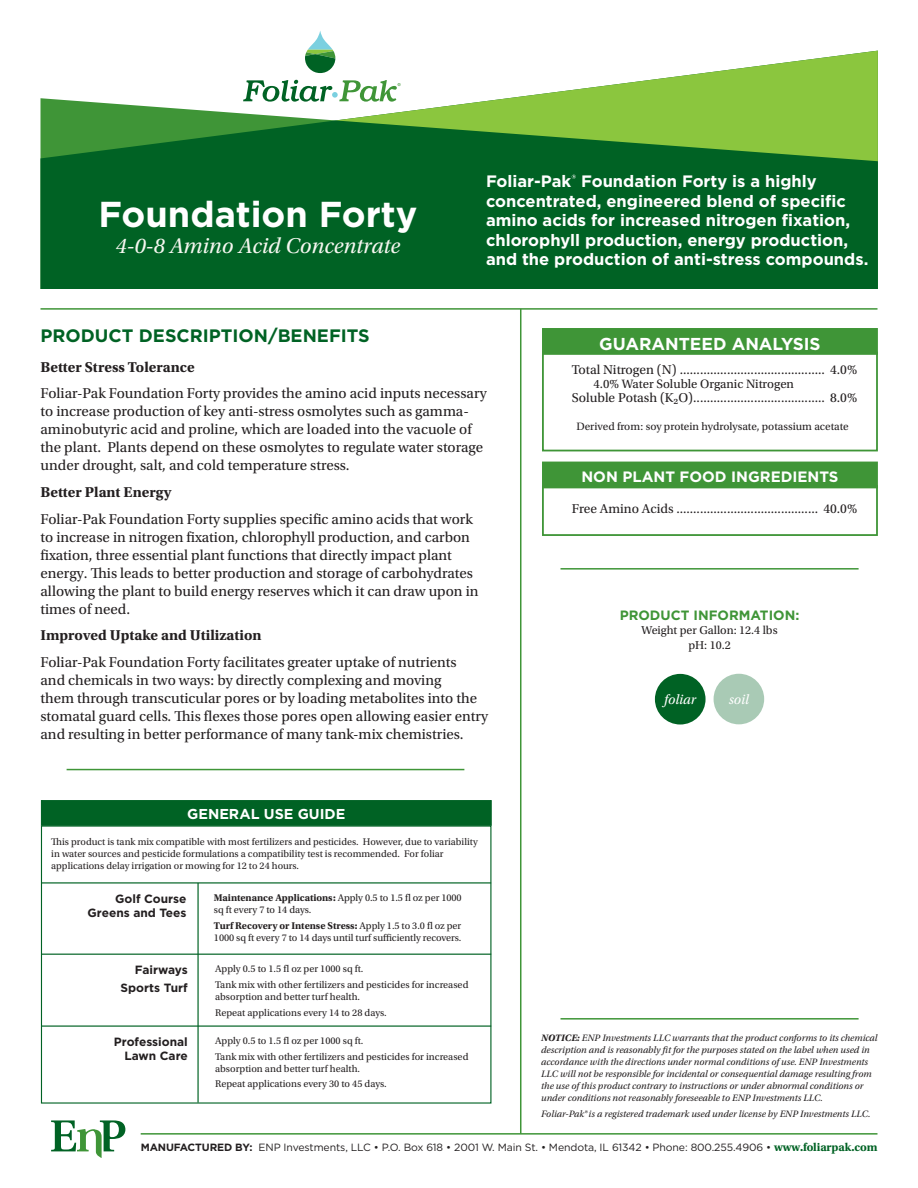
<style>
.page{position:relative;width:918px;height:1188px;background:#fff}
.page>*{position:absolute;margin:0;border:0;box-sizing:border-box;transform-origin:0 0}
.t1{font:700 36px "Gotham";color:#fff}
.t2{font:italic 22.5px "Utopia Std";color:#f6f7f0}
.t3{font:700 18px "Gotham";color:#006224}
.t4{font:700 17.25px "Gotham";color:#fff}
.t5{font:700 16.5px/19.5px "Gotham";color:#fff}
.t6{font:15px/18px "Utopia Std";color:#231f20}
.t7{font:700 15px "Utopia Std";color:#231f20}
.t8{font:700 15px "Gotham";color:#fff}
.t9{font:700 14.4px "Gotham";color:#fff}
.t10{font:italic 14.1px "Utopia Std";color:#fff}
.t11{font:13.5px "Utopia Std";color:#231f20}
.t12{font:700 13.5px "Gotham";color:#3f9537}
.t13{font:12.75px "Utopia Std";color:#231f20}
.t14{font:700 12px/14.2px "Gotham";color:#231f20;text-align:right}
.t15{font:12px "Utopia Std";color:#231f20}
.t16{font:700 12px "Gotham";letter-spacing:-.02em;color:#231f20}
.t17{font:11.25px "Utopia Std";color:#231f20}
.t18{font:10.5px "Gotham";letter-spacing:-.01em;color:#231f20}
.t19{font:10.2px/12.3px "Utopia Std";color:#231f20}
.t20{font:10.05px/12.1px "Utopia Std";color:#231f20}
.t21{font:italic 9.75px/12px "Utopia Std";color:#231f20}
.s1{font-weight:700}
.s2{font-family:"Utopia Std";font-weight:700;font-size:12px;color:#006224}
</style>
<div class="page">
<svg style="left:40px;top:55px;width:296px;height:234px;fill:#006224"></svg>
<svg style="left:336px;top:51px;width:542px;height:238px;fill:#006224"></svg>
<svg style="left:305px;top:31px;width:30px;height:42px"></svg>
<svg style="left:243px;top:80px;width:158px;height:22px"></svg>
<hr style="left:40px;top:308px;width:838px;height:2px;background:#3f9537">
<hr style="left:520px;top:309px;width:1px;height:825px;background:#3f9537">
<hr style="left:141px;top:1133px;width:737px;height:2px;background:#3f9537">
<svg style="left:51px;top:1120px;width:74px;height:38px"></svg>
<hr style="left:561px;top:1018px;width:298px;height:2px;background:#3f9537">
<hr style="left:561px;top:568px;width:298px;height:2px;background:#3f9537">
<div style="left:714px;top:674px;width:50px;height:50px;background:#a9cab5;border-radius:50%"></div>
<div style="left:655px;top:674px;width:51px;height:51px;background:#006224;border-radius:50%"></div>
<div style="left:542px;top:485px;width:336px;height:51px;background:#fff;border:2px solid #3f9537"></div>
<div style="left:542px;top:462px;width:336px;height:26px;background:#3f9537"></div>
<div style="left:542px;top:352px;width:336px;height:99px;background:#fff;border:2px solid #3f9537"></div>
<div style="left:542px;top:328px;width:336px;height:27px;background:#3f9537;border:2px solid #3f9537"></div>
<hr style="left:197px;top:883px;width:2px;height:220px;background:#006224">
<hr style="left:41px;top:882px;width:450px;height:2px;background:#006224">
<hr style="left:42px;top:954px;width:449px;height:1px;background:#006224">
<hr style="left:42px;top:1025px;width:449px;height:2px;background:#006224">
<hr style="left:67px;top:769px;width:397px;height:1px;background:#3f9537">
<div style="left:41px;top:800px;width:451px;height:26px;background:#006224;border:1px solid #006224"></div>
<svg style="left:572px;top:175px;width:4px;height:4px"></svg>
<p class="t1" style="left:99px;top:190px;width:320px">Foundation Forty</p>
<p class="t2" style="left:116px;top:233px;width:286px">4-0-8 Amino Acid Concentrate</p>
<p class="t5" style="left:486px;top:172px;width:384px">Foliar-Pak Foundation Forty is a highly concentrated, engineered blend of specific amino acids for increased nitrogen fixation, chlorophyll production, energy production, and the production of anti-stress compounds.</p>
<p class="t3" style="left:40px;top:324px;width:331px">PRODUCT DESCRIPTION/BENEFITS</p>
<p class="t7" style="left:40px;top:358px;width:156px">Better Stress Tolerance</p>
<p class="t6" style="left:40px;top:385px;width:448px">Foliar-Pak Foundation Forty provides the amino acid inputs necessary to increase production of key anti-stress osmolytes such as gamma&shy;aminobutyric acid and proline, which are loaded into the vacuole of the plant. Plants depend on these osmolytes to regulate water storage under drought, salt, and cold temperature stress.</p>
<p class="t7" style="left:40px;top:483px;width:132px">Better Plant Energy</p>
<p class="t6" style="left:40px;top:510px;width:440px">Foliar-Pak Foundation Forty supplies specific amino acids that work to increase in nitrogen fixation, chlorophyll production, and carbon fixation, three essential plant functions that directly impact plant energy. This leads to better production and storage of carbohydrates allowing the plant to build energy reserves which it can draw upon in times of need.</p>
<p class="t7" style="left:40px;top:627px;width:223px">Improved Uptake and Utilization</p>
<p class="t6" style="left:40px;top:653px;width:449px">Foliar-Pak Foundation Forty facilitates greater uptake of nutrients<br>and chemicals in two ways: by directly complexing and moving<br>them through transcuticular pores or by loading metabolites into the stomatal guard cells. This flexes those pores open allowing easier entry and resulting in better performance of many tank-mix chemistries.</p>
<p class="t9" style="left:187px;top:804px;width:160px">GENERAL USE GUIDE</p>
<p class="t20" style="left:51px;top:836px;width:428px">This product is tank mix compatible with most fertilizers and pesticides. However, due to variability in water sources and pesticide formulations a compatibility test is recommended. For foliar applications delay irrigation or mowing for 12 to 24 hours.</p>
<p class="t14" style="left:88px;top:892px;width:101px">Golf Course<br>Greens and Tees</p>
<p class="t19" style="left:214px;top:892px;width:249px"><span class="s1">Maintenance Applications:</span> Apply 0.5 to 1.5 fl oz per 1000 sq ft every 7 to 14 days.</p>
<p class="t19" style="left:214px;top:919px;width:249px"><span class="s1">Turf Recovery or Intense Stress:</span> Apply 1.5 to 3.0 fl oz per<br>1000 sq ft every 7 to 14 days until turf sufficiently recovers.</p>
<p class="t16" style="left:135px;top:962px;width:54px">Fairways</p>
<p class="t14" style="left:121px;top:980px;width:69px">Sports Turf</p>
<p class="t14" style="left:114px;top:1035px;width:75px">Professional<br>Lawn Care</p>
<p class="t19" style="left:215px;top:963px;width:150px">Apply 0.5 to 1.5 fl oz per 1000 sq ft.</p>
<p class="t19" style="left:215px;top:978px;width:255px">Tank mix with other fertilizers and pesticides for increased absorption and better turf health.</p>
<p class="t19" style="left:215px;top:1006px;width:173px">Repeat applications every 14 to 28 days.</p>
<p class="t19" style="left:215px;top:1035px;width:150px">Apply 0.5 to 1.5 fl oz per 1000 sq ft.</p>
<p class="t19" style="left:215px;top:1050px;width:255px">Tank mix with other fertilizers and pesticides for increased absorption and better turf health.</p>
<p class="t19" style="left:215px;top:1078px;width:173px">Repeat applications every 30 to 45 days.</p>
<p class="t4" style="left:599px;top:332px;width:223px">GUARANTEED ANALYSIS</p>
<p class="t11" style="left:572px;top:362px;width:287px">Total Nitrogen (N) ........................................... 4.0%</p>
<p class="t13" style="left:593px;top:377px;width:202px">4.0% Water Soluble Organic Nitrogen</p>
<p class="t11" style="left:572px;top:391px;width:287px">Soluble Potash (K2O)....................................... 8.0%</p>
<p class="t17" style="left:576px;top:420px;width:274px">Derived from: soy protein hydrolysate, potassium acetate</p>
<p class="t8" style="left:581px;top:466px;width:259px">NON PLANT FOOD INGREDIENTS</p>
<p class="t11" style="left:572px;top:502px;width:287px">Free Amino Acids .......................................... 40.0%</p>
<p class="t12" style="left:620px;top:606px;width:181px">PRODUCT INFORMATION:</p>
<p class="t15" style="left:641px;top:624px;width:138px">Weight per Gallon: 12.4 lbs</p>
<p class="t15" style="left:688px;top:638px;width:44px">pH: 10.2</p>
<p class="t10" style="left:664px;top:692px;width:34px">foliar</p>
<p class="t10" style="left:729px;top:692px;width:22px">soil</p>
<p class="t21" style="left:541px;top:1032px;width:338px"><span class="s1">NOTICE:</span> ENP Investments LLC warrants that the product conforms to its chemical description and is reasonably fit for the purposes stated on the label when used in accordance with the directions under normal conditions of use. ENP Investments LLC will not be responsible for incidental or consequential damage resulting from the use of this product contrary to instructions or under abnormal conditions or under conditions not reasonably foreseeable to ENP Investments LLC.</p>
<p class="t21" style="left:541px;top:1108px;width:331px">Foliar-Pak is a registered trademark used under license by ENP Investments LLC.</p>
<p class="t18" style="left:141px;top:1141px;width:738px"><span class="s1">MANUFACTURED BY:</span> ENP Investments, LLC • P.O. Box 618 • 2001 W. Main St. • Mendota, IL 61342 • Phone: 800.255.4906 • <span class="s2">www.foliarpak.com</span></p>
</div>
